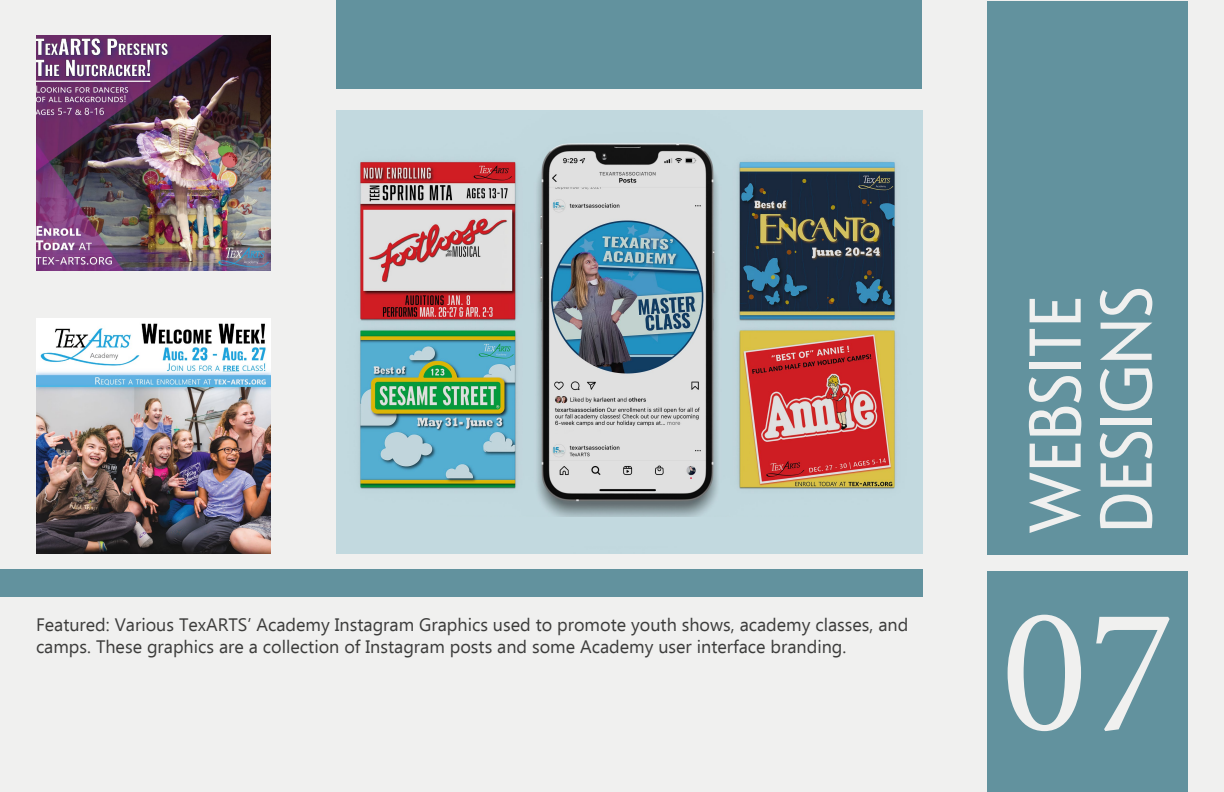
<style>
.page{position:relative;width:1224px;height:792px;background:#f0f0ef}
.page>*{position:absolute;margin:0;border:0;box-sizing:border-box;transform-origin:0 0}
.t1{font:180px "Minion Pro";color:#f0f0ef}
.t2{font:73px/71px "Le Havre";color:#f0f0ef}
.t3{font:18px/21.6px "Ebrima";color:#3c3c3b}
</style>
<div class="page">
<div style="left:0;top:569px;width:922px;height:28px;background:#62929e"></div>
<div style="left:336px;top:0;width:586px;height:89px;background:#62929e"></div>
<img style="left:336px;top:111px;width:587px;height:442px">
<img style="left:36px;top:36px;width:235px;height:234px">
<img style="left:36px;top:319px;width:235px;height:234px">
<div style="left:987px;top:571px;width:201px;height:221px;background:#62929e"></div>
<div style="left:987px;top:1px;width:201px;height:553px;background:#62929e"></div>
<div style="left:403px;top:517px;width:419px;height:29px;background:#c2d9df"></div>
<p class="t3" style="left:36px;top:613px;width:874px">Featured: Various TexARTS’ Academy Instagram Graphics used to promote youth shows, academy classes, and camps. These graphics are a collection of Instagram posts and some Academy user interface branding.</p>
<p class="t2" style="left:1018px;top:533px;width:248px;rotate:-90deg">WEBSITE<br>DESIGNS</p>
<p class="t1" style="left:1001px;top:551px;width:174px">07</p>
</div>
